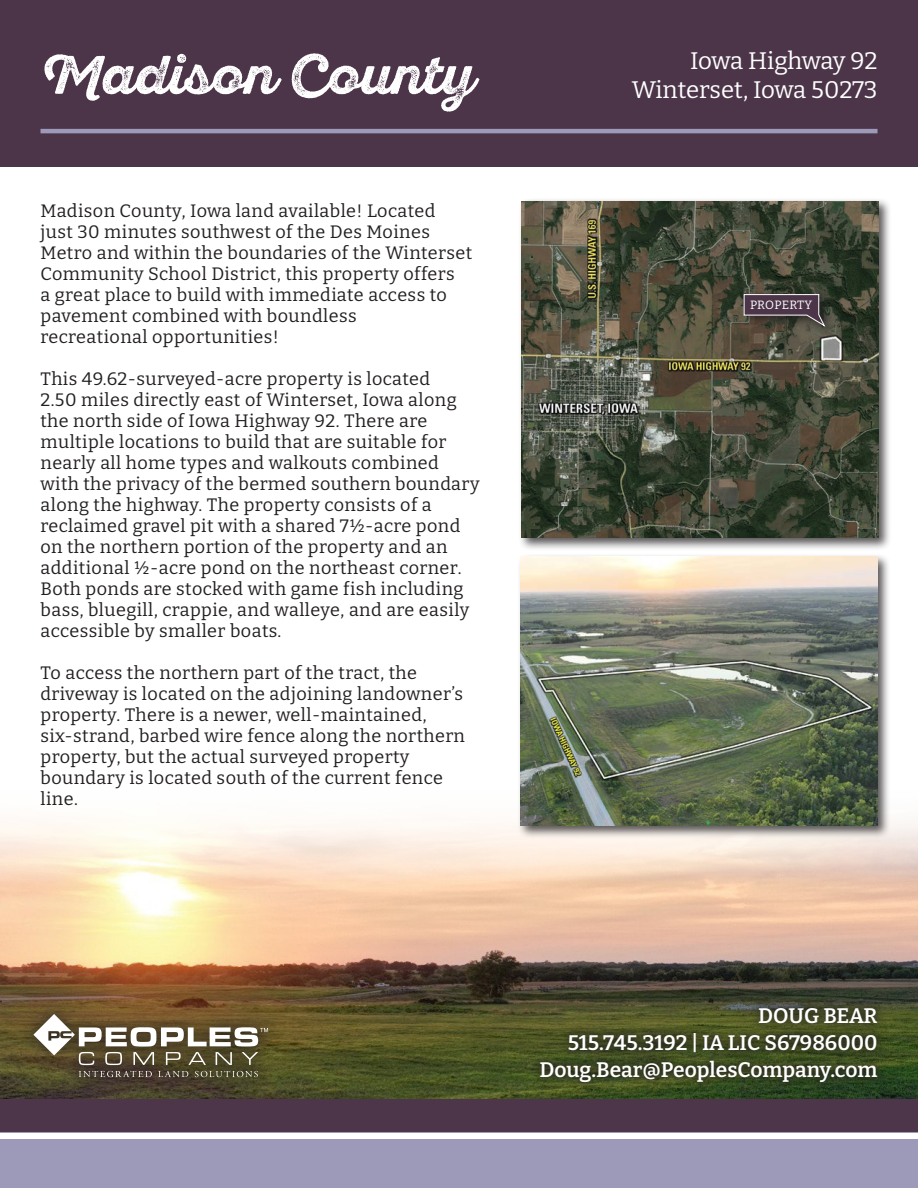
<style>
.page{position:relative;width:918px;height:1188px;background:#fff}
.page>*{position:absolute;margin:0;border:0;box-sizing:border-box;transform-origin:0 0}
.t1{font:54px "Sant Elia Rough Bold Two";color:#fff}
.t2{font:24px/28.8px "Bitter";letter-spacing:-.015em;color:#fff;text-align:right}
.t3{font:600 21px "Bitter";color:#fff}
.t4{font:18px/21px "Bitter";letter-spacing:.025em;color:#231f20}
.t5{font:12px "Bitter";letter-spacing:.005em;color:#fff}
</style>
<div class="page">
<img style="left:0;top:820px;width:918px;height:279px">
<div style="left:0;top:1099px;width:918px;height:34px;background:#4d364a"></div>
<div style="left:0;top:1133px;width:918px;height:55px;background:#9d9ab9"></div>
<div style="left:0;top:1133px;width:918px;height:6px;background:#fff"></div>
<div style="left:16px;top:997px;width:270px;height:99px;background:#231f20;opacity:.75"></div>
<svg style="left:33px;top:1014px;width:235px;height:51px"></svg>
<svg style="left:79px;top:1071px;width:73px;height:6px"></svg>
<svg style="left:158px;top:1071px;width:30px;height:6px"></svg>
<svg style="left:195px;top:1071px;width:63px;height:6px"></svg>
<div style="left:0;top:0;width:918px;height:167px;background:#4c3549"></div>
<div style="left:518px;top:197px;width:374px;height:354px;background:#231f20;opacity:.75"></div>
<img style="left:522px;top:201px;width:357px;height:337px">
<div style="left:517px;top:553px;width:374px;height:285px;background:#231f20;opacity:.75"></div>
<img style="left:520px;top:556px;width:358px;height:270px">
<hr style="left:40px;top:129px;width:838px;height:4px;background:#9d9ab9">
<div style="left:531px;top:999px;width:356px;height:93px;background:#231f20;opacity:.75"></div>
<div style="left:740px;top:291px;width:97px;height:47px;background:#231f20;opacity:.75"></div>
<svg style="left:743px;top:294px;width:82px;height:33px"></svg>
<p class="t1" style="left:40px;top:43px;width:435px">Madison County</p>
<p class="t4" style="left:40px;top:199px;width:433px">Madison County, Iowa land available! Located just 30 minutes southwest of the Des Moines Metro and within the boundaries of the Winterset Community School District, this property offers<br>a great place to build with immediate access to pavement combined with boundless<br>recreational opportunities!</p>
<p class="t4" style="left:40px;top:367px;width:441px">This 49.62-surveyed-acre property is located<br>2.50 miles directly east of Winterset, Iowa along the north side of Iowa Highway 92. There are multiple locations to build that are suitable for nearly all home types and walkouts combined with the privacy of the bermed southern boundary along the highway. The property consists of a reclaimed gravel pit with a shared 7½-acre pond on the northern portion of the property and an additional ½-acre pond on the northeast corner.<br>Both ponds are stocked with game fish including bass, bluegill, crappie, and walleye, and are easily accessible by smaller boats.</p>
<p class="t4" style="left:40px;top:662px;width:426px">To access the northern part of the tract, the driveway is located on the adjoining landowner’s property. There is a newer, well-maintained, six-strand, barbed wire fence along the northern property, but the actual surveyed property boundary is located south of the current fence line.</p>
<p class="t2" style="left:632px;top:46px;width:247px">Iowa Highway 92<br>Winterset, Iowa 50273</p>
<p class="t5" style="left:750px;top:297px;width:63px">PROPERTY</p>
<p class="t3" style="left:758px;top:1003px;width:121px">DOUG BEAR</p>
<p class="t3" style="left:568px;top:1030px;width:311px">515.745.3192 | IA LIC S67986000</p>
<p class="t3" style="left:539px;top:1057px;width:340px">Doug.Bear@PeoplesCompany.com</p>
</div>
